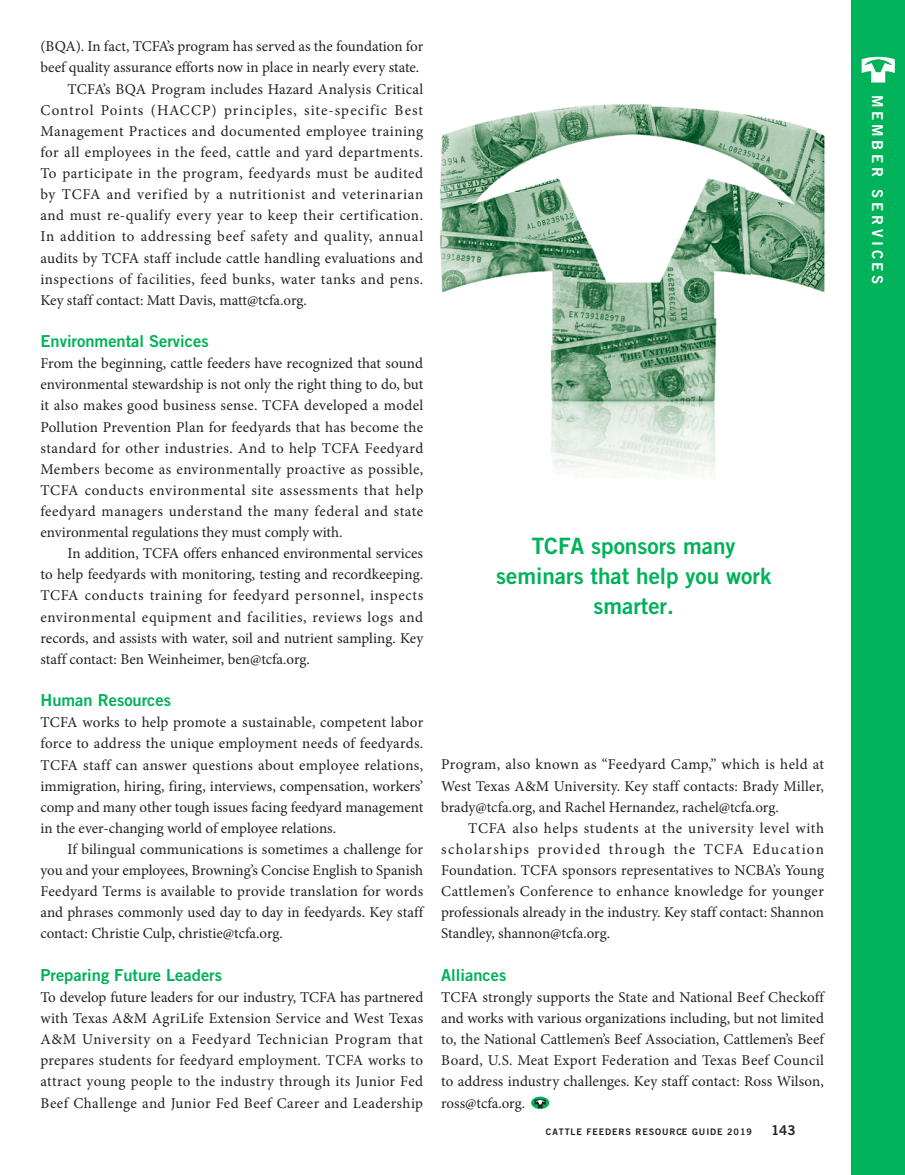
<style>
.page{position:relative;width:905px;height:1175px;background:#fff}
.page>*{position:absolute;margin:0;border:0;box-sizing:border-box;transform-origin:0 0}
.t1{font:22.5px/30px "Trade Gothic Bold Two";color:#00b259;text-align:center}
.t2{font:16.5px "Trade Gothic Bold Two";color:#00b259}
.t3{font:15px/21.1px "Minion Pro";letter-spacing:.015em;color:#231f20;text-align:justify}
.t4{font:15px "Minion Pro";letter-spacing:.035em;color:#231f20}
.t5{font:15px "Minion Pro";letter-spacing:.045em;color:#231f20}
.t6{font:15px "Minion Pro";letter-spacing:.065em;color:#231f20}
.t7{font:15px "Minion Pro";letter-spacing:-.005em;color:#231f20}
.t8{font:15px "Trade Gothic Bold Two";letter-spacing:.25em;color:#fff}
.t9{font:13.5px "Trade Gothic Bold Two";color:#231f20}
.t10{font:9px "Trade Gothic Bold Two";letter-spacing:.1em;color:#231f20}
</style>
<div class="page">
<div style="left:850px;top:0;width:54px;height:1174px;background:#00b259"></div>
<img style="left:439px;top:104px;width:386px;height:369px">
<svg style="left:531px;top:1096px;width:18px;height:12px"></svg>
<svg style="left:534px;top:1099px;width:12px;height:8px"></svg>
<svg style="left:861px;top:57px;width:33px;height:25px"></svg>
<p class="t3" style="left:40px;top:37px;width:384px">(BQA). In fact, TCFA’s program has served as the foundation for</p>
<p class="t3" style="left:40px;top:58px;width:380px">beef quality assurance efforts now in place in nearly every state.</p>
<p class="t3" style="left:67px;top:79px;width:357px">TCFA’s BQA Program includes Hazard Analysis Critical</p>
<p class="t6" style="left:40px;top:104px;width:384px">Control Points (HACCP) principles, site-specific Best</p>
<p class="t3" style="left:40px;top:122px;width:384px">Management Practices and documented employee training</p>
<p class="t3" style="left:40px;top:143px;width:384px">for all employees in the feed, cattle and yard departments.</p>
<p class="t4" style="left:40px;top:167px;width:384px">To participate in the program, feedyards must be audited</p>
<p class="t5" style="left:40px;top:188px;width:384px">by TCFA and verified by a nutritionist and veterinarian</p>
<p class="t4" style="left:40px;top:209px;width:384px">and must re-qualify every year to keep their certification.</p>
<p class="t5" style="left:40px;top:231px;width:384px">In addition to addressing beef safety and quality, annual</p>
<p class="t3" style="left:40px;top:248px;width:384px">audits by TCFA staff include cattle handling evaluations and</p>
<p class="t4" style="left:40px;top:273px;width:384px">inspections of facilities, feed bunks, water tanks and pens.</p>
<p class="t7" style="left:40px;top:294px;width:268px">Key staff contact: Matt Davis, matt@tcfa.org.</p>
<p class="t2" style="left:40px;top:335px;width:170px">Environmental Services</p>
<p class="t3" style="left:40px;top:354px;width:384px">From the beginning, cattle feeders have recognized that sound environmental stewardship is not only the right thing to do, but it also makes good business sense. TCFA developed a model Pollution Prevention Plan for feedyards that has become the standard for other industries. And to help TCFA Feedyard Members become as environmentally proactive as possible, TCFA conducts environmental site assessments that help feedyard managers understand the many federal and state environmental regulations they must comply with.</p>
<p class="t3" style="left:40px;top:544px;width:384px;text-indent:27px">In addition, TCFA offers enhanced environmental services to help feedyards with monitoring, testing and recordkeeping.<br>TCFA conducts training for feedyard personnel, inspects environmental equipment and facilities, reviews logs and records, and assists with water, soil and nutrient sampling. Key staff contact: Ben Weinheimer, ben@tcfa.org.</p>
<p class="t2" style="left:40px;top:694px;width:132px">Human Resources</p>
<p class="t3" style="left:40px;top:713px;width:384px">TCFA works to help promote a sustainable, competent labor force to address the unique employment needs of feedyards.<br>TCFA staff can answer questions about employee relations, immigration, hiring, firing, interviews, compensation, workers’ comp and many other tough issues facing feedyard management in the ever-changing world of employee relations.</p>
<p class="t3" style="left:40px;top:839px;width:385px;text-indent:27px">If bilingual communications is sometimes a challenge for you and your employees, Browning’s Concise English to Spanish Feedyard Terms is available to provide translation for words and phrases commonly used day to day in feedyards. Key staff contact: Christie Culp, christie@tcfa.org.</p>
<p class="t2" style="left:40px;top:968px;width:183px">Preparing Future Leaders</p>
<p class="t3" style="left:40px;top:987px;width:384px">To develop future leaders for our industry, TCFA has partnered with Texas A&amp;M AgriLife Extension Service and West Texas A&amp;M University on a Feedyard Technician Program that prepares students for feedyard employment. TCFA works to attract young people to the industry through its Junior Fed Beef Challenge and Junior Fed Beef Career and Leadership</p>
<h1 class="t1" style="left:496px;top:533px;width:276px">TCFA sponsors many seminars that help you work smarter.</h1>
<p class="t3" style="left:441px;top:755px;width:384px">Program, also known as “Feedyard Camp,” which is held at West Texas A&amp;M University. Key staff contacts: Brady Miller, brady@tcfa.org, and Rachel Hernandez, rachel@tcfa.org.</p>
<p class="t3" style="left:441px;top:818px;width:384px;text-indent:27px">TCFA also helps students at the university level with scholarships provided through the TCFA Education Foundation. TCFA sponsors representatives to NCBA’s Young Cattlemen’s Conference to enhance knowledge for younger professionals already in the industry. Key staff contact: Shannon Standley, shannon@tcfa.org.</p>
<p class="t2" style="left:441px;top:968px;width:67px">Alliances</p>
<p class="t3" style="left:441px;top:987px;width:385px">TCFA strongly supports the State and National Beef Checkoff and works with various organizations including, but not limited to, the National Cattlemen’s Beef Association, Cattlemen’s Beef Board, U.S. Meat Export Federation and Texas Beef Council to address industry challenges. Key staff contact: Ross Wilson, ross@tcfa.org.</p>
<p class="t10" style="left:546px;top:1128px;width:207px">CATTLE FEEDERS RESOURCE GUIDE 2019</p>
<p class="t9" style="left:771px;top:1125px;width:26px">143</p>
<p class="t8" style="left:882px;top:95px;width:191px;rotate:90deg">MEMBER SERVICES</p>
</div>
